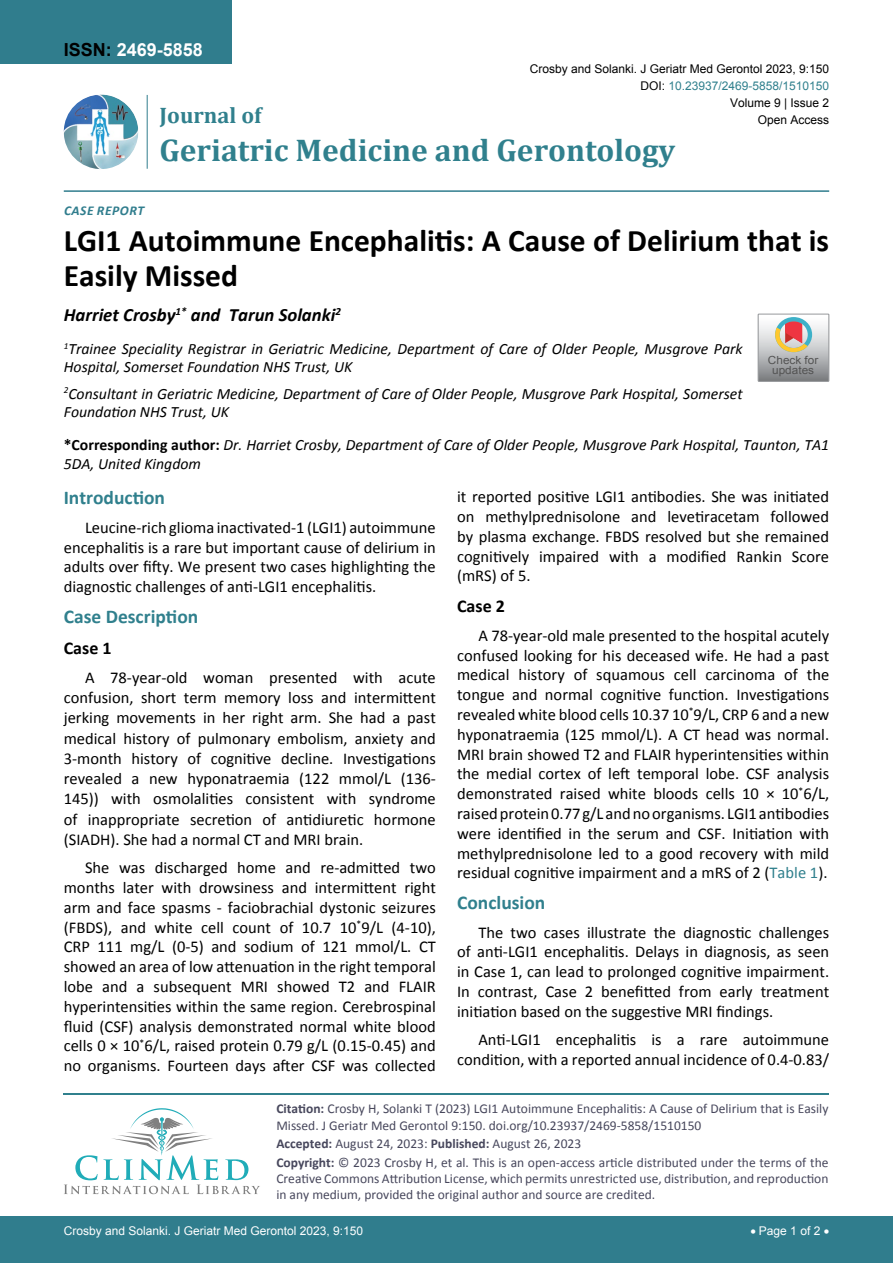
<style>
.page{position:relative;width:893px;height:1263px;background:#fff}
.page>*{position:absolute;margin:0;border:0;box-sizing:border-box;transform-origin:0 0}
.t1{font:700 31.5px/34.5px "Calibri";color:#000}
.t2{font:700 31.5px "Cambria";color:#30808d}
.t3{font:700 22.5px "Cambria";color:#30808d}
.t4{font:700 19.5px "Calibri";color:#30808d}
.t5{font:italic 700 18.75px "Calibri";color:#000}
.t6{font:700 18px "Arial";color:#fff}
.t7{font:700 18px "Calibri";color:#000}
.t8{font:16.5px/19.8px "Calibri";color:#000;text-align:justify}
.t9{font:italic 15.75px/18px "Calibri";color:#000}
.t10{font:13.5px/16.2px "Calibri";color:#47475c}
.t11{font:italic 700 13.5px "Calibri";letter-spacing:.04em;color:#307d8d}
.t12{font:12px "Arial";color:#000}
.t13{font:12px "Arial";color:#fff}
.t14{font:12px "Arial";color:#30808d}
.t15{font:11.1px/9.6px "Arial";color:#535353;text-align:center;scale:1.06 1}
.s1{color:#000}
.s2{font-weight:700;font-style:normal}
.s3{color:#30808d}
.s4{font-weight:700}
</style>
<div class="page">
<hr style="left:64px;top:1093px;width:765px;height:2px;background:#30808d">
<svg style="left:64px;top:1108px;width:196px;height:86px"></svg>
<div style="left:0;top:0;width:231px;height:64px;background:#307d8d"></div>
<img style="left:64px;top:95px;width:74px;height:74px;border-radius:37px">
<hr style="left:147px;top:95px;width:1px;height:74px;background:#307d8d">
<hr style="left:64px;top:190px;width:765px;height:2px;background:#307d8d">
<div style="left:0;top:1217px;width:893px;height:46px;background:#307d8d"></div>
<svg style="left:758px;top:314px;width:71px;height:67px;background:#bdb6b3"></svg>
<p class="t6" style="left:64px;top:38px;width:141px"><span class="s1">ISSN:</span> 2469-5858</p>
<p class="t12" style="left:530px;top:60px;width:301px">Crosby and Solanki. J Geriatr Med Gerontol 2023, 9:150</p>
<p class="t12" style="left:730px;top:95px;width:101px">Volume 9 | Issue 2</p>
<p class="t14" style="left:640px;top:78px;width:190px"><span class="s1">DOI:</span> 10.23937/2469-5858/1510150</p>
<h2 class="t3" style="left:160px;top:100px;width:103px">Journal of</h2>
<h1 class="t2" style="left:160px;top:128px;width:517px">Geriatric Medicine and Gerontology</h1>
<p class="t12" style="left:758px;top:112px;width:73px">Open Access</p>
<p class="t11" style="left:64px;top:202px;width:75px">Case Report</p>
<h1 class="t1" style="left:64px;top:223px;width:767px">LGI1 Autoimmune Encephalitis: A Cause of Delirium that is<br>Easily Missed</h1>
<p class="t5" style="left:64px;top:303px;width:279px">Harriet Crosby<sup>1*</sup> and Tarun Solanki<sup>2</sup></p>
<p class="t9" style="left:64px;top:339px;width:680px"><sup>1</sup>Trainee Speciality Registrar in Geriatric Medicine, Department of Care of Older People, Musgrove Park<br>Hospital, Somerset Foundation NHS Trust, UK</p>
<p class="t9" style="left:64px;top:384px;width:680px"><sup>2</sup>Consultant in Geriatric Medicine, Department of Care of Older People, Musgrove Park Hospital, Somerset<br>Foundation NHS Trust, UK</p>
<p class="t15" style="left:768px;top:356px;width:49px">Check for updates</p>
<p class="t9" style="left:64px;top:434px;width:767px;line-height:18.9px"><span class="s2">*Corresponding author:</span> Dr. Harriet Crosby, Department of Care of Older People, Musgrove Park Hospital, Taunton, TA1<br>5DA, United Kingdom</p>
<p class="t4" style="left:64px;top:485px;width:103px">Introduction</p>
<p class="t8" style="left:64px;top:517px;width:374px;text-indent:21px">Leucine-rich glioma inactivated-1 (LGI1) autoimmune encephalitis is a rare but important cause of delirium in adults over fifty. We present two cases highlighting the diagnostic challenges of anti-LGI1 encephalitis.</p>
<p class="t4" style="left:64px;top:604px;width:136px">Case Description</p>
<p class="t7" style="left:64px;top:637px;width:49px">Case 1</p>
<p class="t8" style="left:64px;top:667px;width:374px;line-height:20.2px;text-indent:21px">A 78-year-old woman presented with acute confusion, short term memory loss and intermittent jerking movements in her right arm. She had a past medical history of pulmonary embolism, anxiety and 3-month history of cognitive decline. Investigations revealed a new hyponatraemia (122 mmol/L (136- 145)) with osmolalities consistent with syndrome of inappropriate secretion of antidiuretic hormone (SIADH). She had a normal CT and MRI brain.</p>
<p class="t8" style="left:64px;top:858px;width:374px;text-indent:21px">She was discharged home and re-admitted two months later with drowsiness and intermittent right arm and face spasms - faciobrachial dystonic seizures (FBDS), and white cell count of 10.7 10<sup>*</sup>9/L (4-10), CRP 111 mg/L (0-5) and sodium of 121 mmol/L. CT showed an area of low attenuation in the right temporal lobe and a subsequent MRI showed T2 and FLAIR hyperintensities within the same region. Cerebrospinal fluid (CSF) analysis demonstrated normal white blood cells 0 × 10<sup>*</sup>6/L, raised protein 0.79 g/L (0.15-0.45) and no organisms. Fourteen days after CSF was collected</p>
<p class="t8" style="left:457px;top:487px;width:374px">it reported positive LGI1 antibodies. She was initiated on methylprednisolone and levetiracetam followed by plasma exchange. FBDS resolved but she remained cognitively impaired with a modified Rankin Score (mRS) of 5.</p>
<p class="t7" style="left:457px;top:595px;width:49px">Case 2</p>
<p class="t8" style="left:457px;top:625px;width:374px;text-indent:21px">A 78-year-old male presented to the hospital acutely confused looking for his deceased wife. He had a past medical history of squamous cell carcinoma of the tongue and normal cognitive function. Investigations revealed white blood cells 10.37 10<sup>*</sup>9/L, CRP 6 and a new hyponatraemia (125 mmol/L). A CT head was normal.<br>MRI brain showed T2 and FLAIR hyperintensities within the medial cortex of left temporal lobe. CSF analysis demonstrated raised white bloods cells 10 × 10<sup>*</sup>6/L, raised protein 0.77 g/L and no organisms. LGI1 antibodies were identified in the serum and CSF. Initiation with methylprednisolone led to a good recovery with mild residual cognitive impairment and a mRS of 2 (<span class="s3">Table 1</span>).</p>
<p class="t4" style="left:457px;top:890px;width:90px">Conclusion</p>
<p class="t8" style="left:457px;top:922px;width:374px;text-indent:21px">The two cases illustrate the diagnostic challenges of anti-LGI1 encephalitis. Delays in diagnosis, as seen in Case 1, can lead to prolonged cognitive impairment.<br>In contrast, Case 2 benefitted from early treatment initiation based on the suggestive MRI findings.</p>
<p class="t8" style="left:457px;top:1030px;width:374px;text-align:right">Anti-LGI1 encephalitis is a rare autoimmune condition, with a reported annual incidence of 0.4-0.83/</p>
<p class="t10" style="left:276px;top:1101px;width:554px"><span class="s4">Citation:</span> Crosby H, Solanki T (2023) LGI1 Autoimmune Encephalitis: A Cause of Delirium that is Easily<br>Missed. J Geriatr Med Gerontol 9:150. doi.org/10.23937/2469-5858/1510150</p>
<p class="t10" style="left:276px;top:1134px;width:554px;line-height:18.6px"><span class="s4">Accepted:</span> August 24, 2023: <span class="s4">Published:</span> August 26, 2023<br><span class="s4">Copyright:</span> © 2023 Crosby H, et al. This is an open-access article distributed under the terms of the</p>
<p class="t10" style="left:276px;top:1170px;width:554px">Creative Commons Attribution License, which permits unrestricted use, distribution, and reproduction in any medium, provided the original author and source are credited.</p>
<p class="t13" style="left:64px;top:1223px;width:301px">Crosby and Solanki. J Geriatr Med Gerontol 2023, 9:150</p>
<p class="t13" style="left:750px;top:1223px;width:80px">• Page 1 of 2 •</p>
</div>
